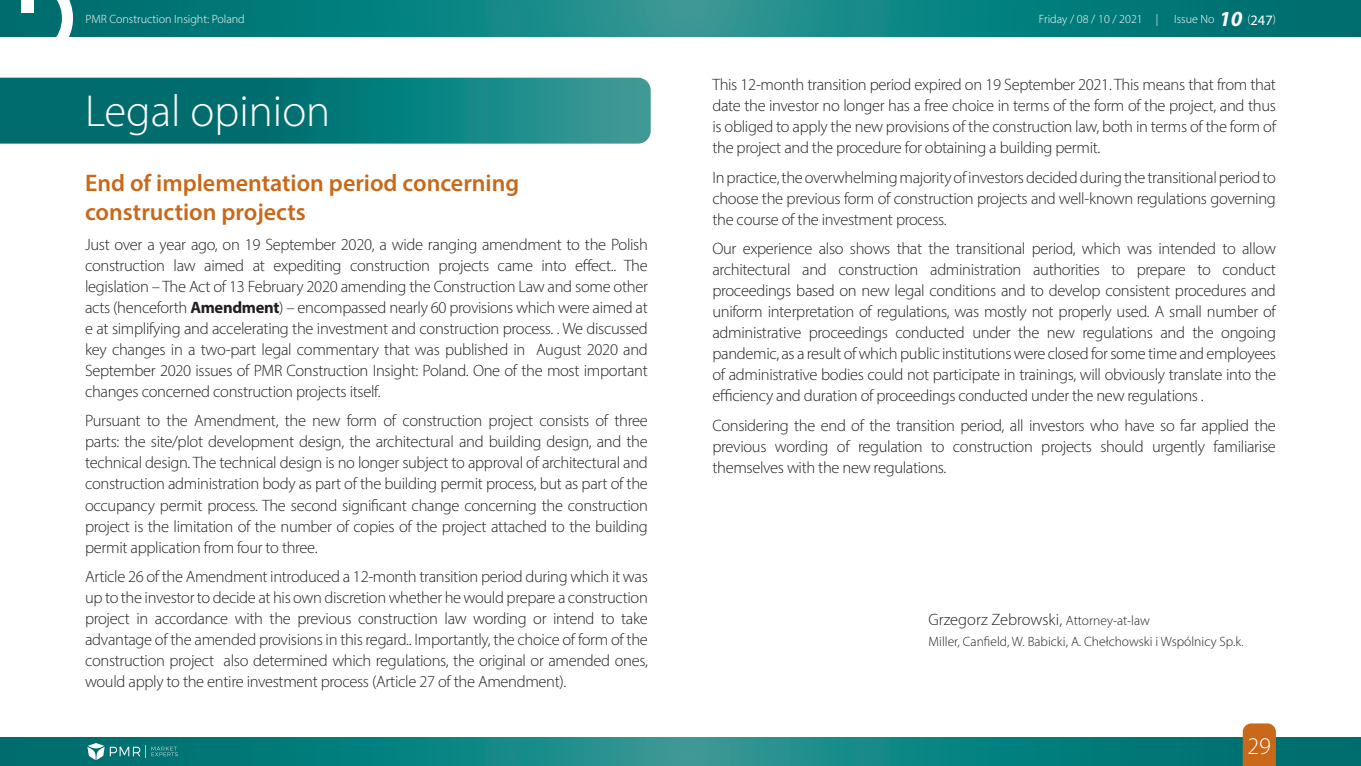
<style>
.page{position:relative;width:1361px;height:766px;background:#fff}
.page>*{position:absolute;margin:0;border:0;box-sizing:border-box;transform-origin:0 0}
.News_Dział{font:300 45px "Myriad Pro";color:#fff}
.News_podrozdział{font:600 24px/28.8px "Myriad Pro";color:#c96819}
.t1{font:300 24px "Myriad Pro";color:#fff}
.News_paragraph{font:300 16.5px/21px "Myriad Pro";letter-spacing:-.02em;color:#231f20;text-align:justify}
.News_paragraph-2{font:300 16.5px "Myriad Pro";color:#231f20}
.News_paragraph-3{font:300 13.5px "Myriad Pro";color:#231f20}
.t2{font:300 12px "Myriad Pro";color:#fff}
.s1{font-weight:700;font-style:italic;font-size:21.6px}
.s2{font-weight:400;font-size:14.4px}
.s3{font-weight:700}
.s4{font-size:13.5px}
</style>
<div class="page">
<svg style="left:73px;top:0;width:1288px;height:37px;background:#0d807f"></svg>
<svg style="left:0;top:737px;width:1361px;height:28px;background:#0d8080"></svg>
<svg style="left:0;top:0;width:73px;height:37px"></svg>
<svg style="left:0;top:78px;width:651px;height:66px;background:#0f7c7c"></svg>
<svg style="left:1242px;top:723px;width:34px;height:42px"></svg>
<svg style="left:87px;top:742px;width:91px;height:17px;background:#348d8e"></svg>
<p class="t2" style="left:85px;top:12px;width:161px">PMR Construction Insight: Poland</p>
<p class="t2" style="left:1039px;top:12px;width:121px">Friday / 08 / 10 / 2021 |</p>
<p class="t2" style="left:1174px;top:12px;width:103px">Issue No <span class="s1">10</span> (<span class="s2">247</span>)</p>
<p class="News_Dział" style="left:85px;top:83px;width:247px">Legal opinion</p>
<p class="News_podrozdział" style="left:85px;top:168px;width:436px">End of implementation period concerning construction projects</p>
<p class="News_paragraph" style="left:85px;top:233px;width:564px">Just over a year ago, on 19 September 2020, a wide ranging amendment to the Polish construction law aimed at expediting construction projects came into effect.. The legislation – The Act of 13 February 2020 amending the Construction Law and some other acts (henceforth <span class="s3">Amendment</span>) – encompassed nearly 60 provisions which were aimed at e at simplifying and accelerating the investment and construction process. . We discussed key changes in a two-part legal commentary that was published in August 2020 and September 2020 issues of PMR Construction Insight: Poland. One of the most important changes concerned construction projects itself.</p>
<p class="News_paragraph" style="left:85px;top:410px;width:564px">Pursuant to the Amendment, the new form of construction project consists of three parts: the site/plot development design, the architectural and building design, and the technical design. The technical design is no longer subject to approval of architectural and construction administration body as part of the building permit process, but as part of the occupancy permit process. The second significant change concerning the construction project is the limitation of the number of copies of the project attached to the building permit application from four to three.</p>
<p class="News_paragraph" style="left:85px;top:565px;width:564px">Article 26 of the Amendment introduced a 12-month transition period during which it was up to the investor to decide at his own discretion whether he would prepare a construction project in accordance with the previous construction law wording or intend to take advantage of the amended provisions in this regard.. Importantly, the choice of form of the construction project also determined which regulations, the original or amended ones, would apply to the entire investment process (Article 27 of the Amendment).</p>
<p class="News_paragraph" style="left:712px;top:74px;width:565px">This 12-month transition period expired on 19 September 2021. This means that from that date the investor no longer has a free choice in terms of the form of the project, and thus is obliged to apply the new provisions of the construction law, both in terms of the form of the project and the procedure for obtaining a building permit.</p>
<p class="News_paragraph" style="left:712px;top:166px;width:565px">In practice, the overwhelming majority of investors decided during the transitional period to choose the previous form of construction projects and well-known regulations governing the course of the investment process.</p>
<p class="News_paragraph" style="left:712px;top:238px;width:565px">Our experience also shows that the transitional period, which was intended to allow architectural and construction administration authorities to prepare to conduct proceedings based on new legal conditions and to develop consistent procedures and uniform interpretation of regulations, was mostly not properly used. A small number of administrative proceedings conducted under the new regulations and the ongoing pandemic, as a result of which public institutions were closed for some time and employees of administrative bodies could not participate in trainings, will obviously translate into the efficiency and duration of proceedings conducted under the new regulations .</p>
<p class="News_paragraph" style="left:712px;top:414px;width:565px">Considering the end of the transition period, all investors who have so far applied the previous wording of regulation to construction projects should urgently familiarise themselves with the new regulations.</p>
<p class="News_paragraph-2" style="left:928px;top:609px;width:223px">Grzegorz Zebrowski, <span class="s4">Attorney-at-law</span></p>
<p class="News_paragraph-3" style="left:928px;top:633px;width:315px">Miller, Canfield, W. Babicki, A. Chełchowski i Wspólnicy Sp.k.</p>
<h2 class="t1" style="left:1247px;top:731px;width:25px">29</h2>
</div>
